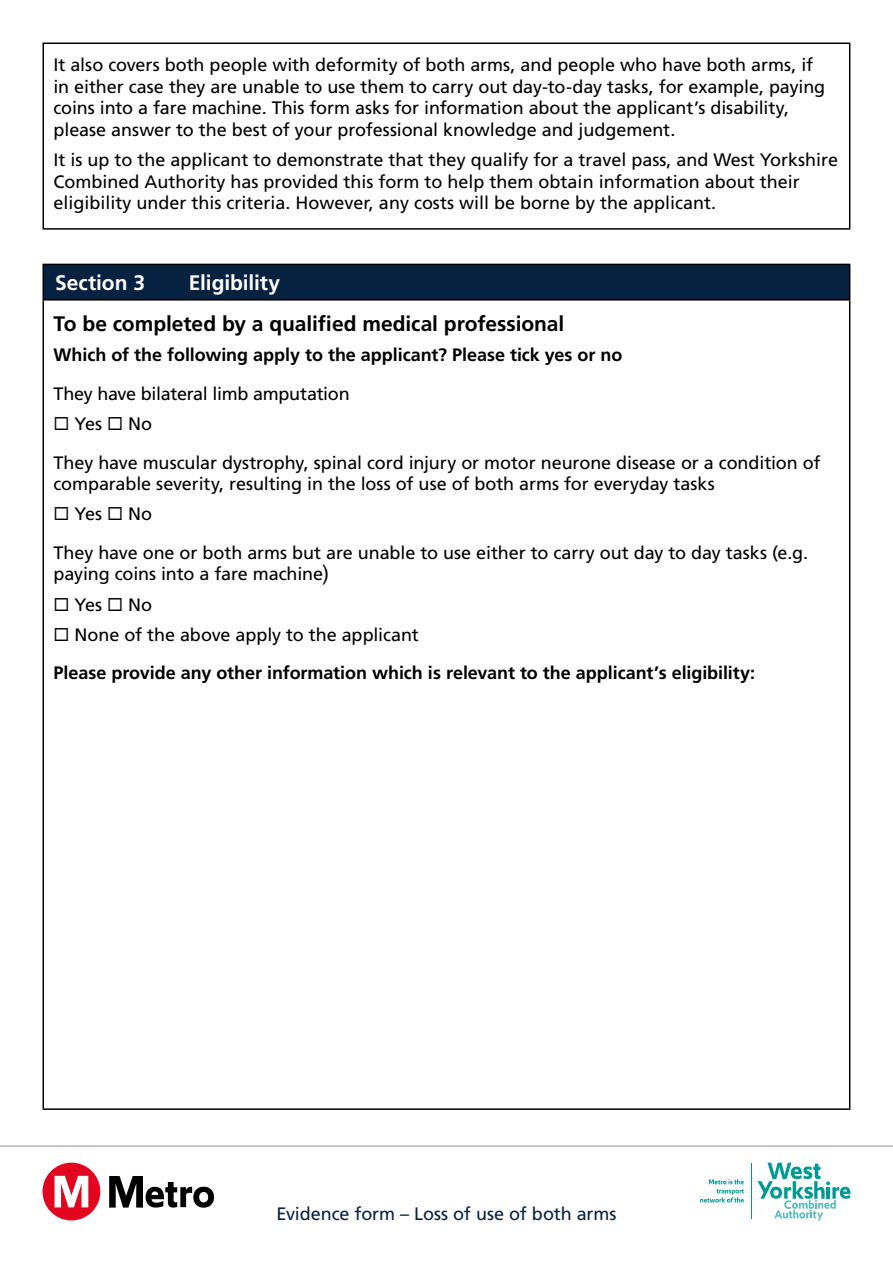
<style>
.page{position:relative;width:893px;height:1263px;background:#fff}
.page>*{position:absolute;margin:0;border:0;box-sizing:border-box;transform-origin:0 0}
.t1{font:700 21px "Frutiger LT Pro";letter-spacing:-.005em;color:#000}
.t2{font:700 21px "Frutiger LT Pro";letter-spacing:-.005em;color:#fff}
.t3{font:21px "Arial";color:#000}
.t4{font:18px/21.6px "Frutiger LT Pro";letter-spacing:-.005em;color:#000}
.t5{font:700 18px/38.5px "Frutiger LT Pro";letter-spacing:-.005em;color:#000}
.t6{font:18px "Frutiger LT Pro";letter-spacing:-.005em;color:#072241}
.s1{font-weight:400}
</style>
<div class="page">
<hr style="left:0;top:1145px;width:893px;height:2px;background:#b3b2b2">
<svg style="left:758px;top:1162px;width:92px;height:58px"></svg>
<hr style="left:751px;top:1163px;width:1px;height:56px;background:#009a93">
<svg style="left:700px;top:1179px;width:44px;height:23px"></svg>
<div style="left:43px;top:1162px;width:57px;height:58px;background:#e30520;border-radius:50%"></div>
<svg style="left:55px;top:1176px;width:33px;height:31px"></svg>
<svg style="left:109px;top:1176px;width:105px;height:32px"></svg>
<hr style="left:43px;top:43px;width:807px;height:1px;background:#000">
<hr style="left:43px;top:44px;width:1px;height:184px;background:#000">
<hr style="left:849px;top:44px;width:1px;height:184px;background:#000">
<hr style="left:43px;top:228px;width:807px;height:2px;background:#000">
<div style="left:43px;top:264px;width:807px;height:36px;background:#072241"></div>
<hr style="left:43px;top:264px;width:807px;height:1px;background:#000">
<hr style="left:43px;top:265px;width:1px;height:34px;background:#000">
<hr style="left:849px;top:265px;width:1px;height:34px;background:#000">
<hr style="left:43px;top:299px;width:807px;height:2px;background:#000">
<hr style="left:43px;top:301px;width:1px;height:807px;background:#000">
<hr style="left:849px;top:301px;width:1px;height:807px;background:#000">
<hr style="left:43px;top:1108px;width:807px;height:2px;background:#000">
<p class="t4" style="left:54px;top:54px;width:773px">It also covers both people with deformity of both arms, and people who have both arms, if in either case they are unable to use them to carry out day-to-day tasks, for example, paying coins into a fare machine. This form asks for information about the applicant’s disability, please answer to the best of your professional knowledge and judgement.</p>
<p class="t4" style="left:54px;top:149px;width:786px">It is up to the applicant to demonstrate that they qualify for a travel pass, and West Yorkshire<br>Combined Authority has provided this form to help them obtain information about their eligibility under this criteria. However, any costs will be borne by the applicant.</p>
<p class="t2" style="left:55px;top:270px;width:91px">Section 3</p>
<p class="t2" style="left:189px;top:270px;width:93px">Eligibility</p>
<p class="t1" style="left:54px;top:311px;width:512px">To be completed by a qualified medical professional</p>
<p class="t5" style="left:54px;top:336px;width:570px">Which of the following apply to the applicant? Please tick yes or no</p>
<p class="t4" style="left:54px;top:383px;width:298px">They have bilateral limb amputation</p>
<p class="t4" style="left:54px;top:404px;width:769px;line-height:38.5px">◻ Yes ◻ No<br>They have muscular dystrophy, spinal cord injury or motor neurone disease or a condition of</p>
<p class="t4" style="left:54px;top:473px;width:663px">comparable severity, resulting in the loss of use of both arms for everyday tasks</p>
<p class="t4" style="left:54px;top:495px;width:756px;line-height:38.5px">◻ Yes ◻ No<br>They have one or both arms but are unable to use either to carry out day to day tasks (e.g.</p>
<p class="t4" style="left:54px;top:563px;width:271px">paying coins into a fare machine</p>
<p class="t4" style="left:54px;top:594px;width:100px">◻ Yes ◻ No</p>
<p class="t5" style="left:54px;top:615px;width:703px">◻ <span class="s1">None of the above apply to the applicant<br></span>Please provide any other information which is relevant to the applicant’s eligibility:</p>
<p class="t3" style="left:321px;top:558px;width:8px">)</p>
<p class="t6" style="left:276px;top:1203px;width:342px">Evidence form – Loss of use of both arms</p>
</div>
